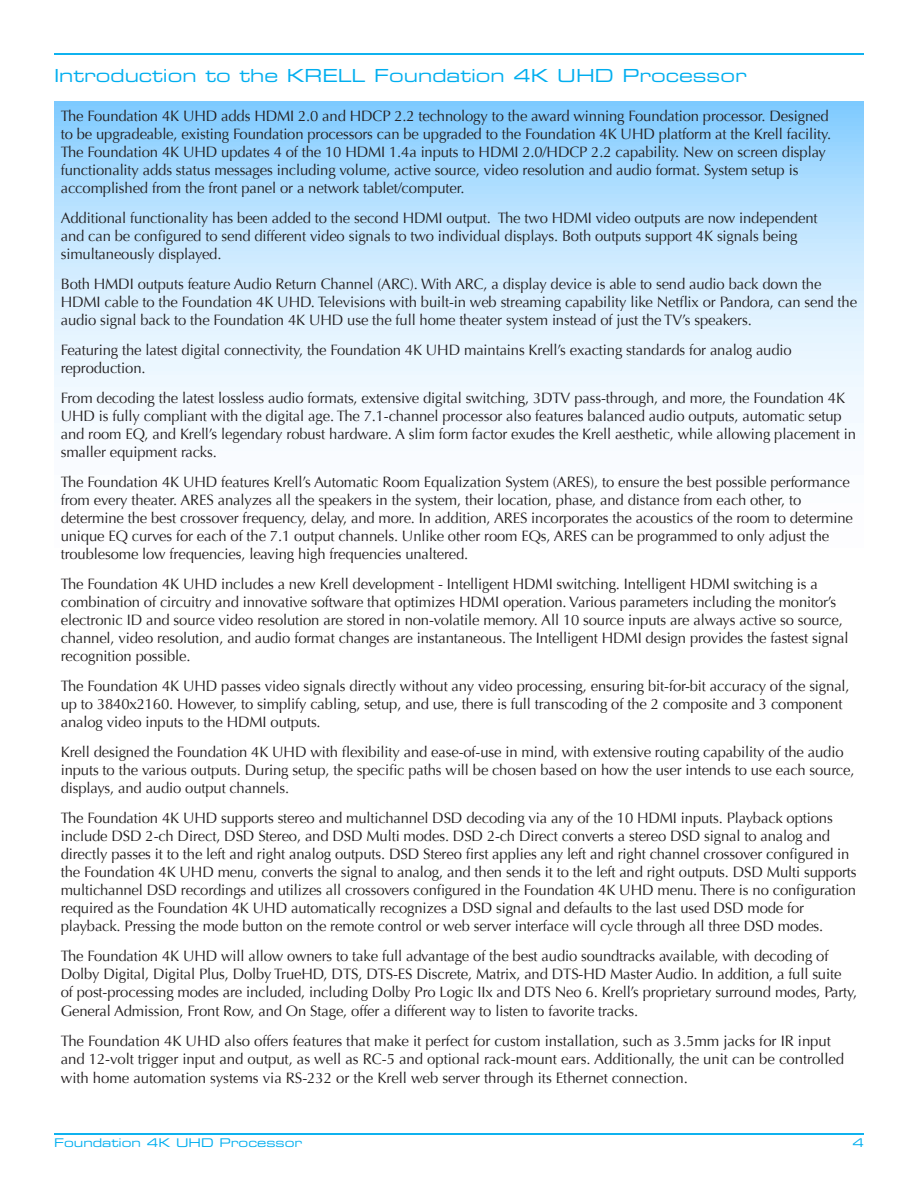
<style>
.page{position:relative;width:918px;height:1188px;background:#fff}
.page>*{position:absolute;margin:0;border:0;box-sizing:border-box;transform-origin:0 0}
.t1{font:18px "Eurostile Extended Two";color:#00aeef}
.t2{font:15px/18px "Optima";letter-spacing:-.01em;color:#231f20}
.t3{font:12px "Eurostile Extended Two";color:#00aeef}
</style>
<div class="page">
<hr style="left:54px;top:53px;width:810px;height:2px;background:#00aeef">
<hr style="left:54px;top:1133px;width:810px;height:2px;background:#00aeef">
<svg style="left:54px;top:102px;width:810px;height:321px;background:#c7e7ff"></svg>
<p class="t1" style="left:54px;top:63px;width:694px">Introduction to the KRELL Foundation 4K UHD Processor</p>
<p class="t2" style="left:61px;top:107px;width:772px">The Foundation 4K UHD adds HDMI 2.0 and HDCP 2.2 technology to the award winning Foundation processor. Designed to be upgradeable, existing Foundation processors can be upgraded to the Foundation 4K UHD platform at the Krell facility.<br>The Foundation 4K UHD updates 4 of the 10 HDMI 1.4a inputs to HDMI 2.0/HDCP 2.2 capability. New on screen display functionality adds status messages including volume, active source, video resolution and audio format. System setup is accomplished from the front panel or a network tablet/computer.</p>
<p class="t2" style="left:61px;top:209px;width:759px">Additional functionality has been added to the second HDMI output. The two HDMI video outputs are now independent and can be configured to send different video signals to two individual displays. Both outputs support 4K signals being simultaneously displayed.</p>
<p class="t2" style="left:61px;top:275px;width:798px">Both HMDI outputs feature Audio Return Channel (ARC). With ARC, a display device is able to send audio back down the<br>HDMI cable to the Foundation 4K UHD. Televisions with built-in web streaming capability like Netflix or Pandora, can send the audio signal back to the Foundation 4K UHD use the full home theater system instead of just the TV’s speakers.</p>
<p class="t2" style="left:61px;top:341px;width:733px">Featuring the latest digital connectivity, the Foundation 4K UHD maintains Krell’s exacting standards for analog audio reproduction.</p>
<p class="t2" style="left:61px;top:389px;width:797px">From decoding the latest lossless audio formats, extensive digital switching, 3DTV pass-through, and more, the Foundation 4K UHD is fully compliant with the digital age. The 7.1-channel processor also features balanced audio outputs, automatic setup and room EQ, and Krell’s legendary robust hardware. A slim form factor exudes the Krell aesthetic, while allowing placement in smaller equipment racks.</p>
<p class="t2" style="left:61px;top:473px;width:794px">The Foundation 4K UHD features Krell’s Automatic Room Equalization System (ARES), to ensure the best possible performance from every theater. ARES analyzes all the speakers in the system, their location, phase, and distance from each other, to determine the best crossover frequency, delay, and more. In addition, ARES incorporates the acoustics of the room to determine unique EQ curves for each of the 7.1 output channels. Unlike other room EQs, ARES can be programmed to only adjust the troublesome low frequencies, leaving high frequencies unaltered.</p>
<p class="t2" style="left:61px;top:575px;width:789px">The Foundation 4K UHD includes a new Krell development - Intelligent HDMI switching. Intelligent HDMI switching is a combination of circuitry and innovative software that optimizes HDMI operation. Various parameters including the monitor’s electronic ID and source video resolution are stored in non-volatile memory. All 10 source inputs are always active so source, channel, video resolution, and audio format changes are instantaneous. The Intelligent HDMI design provides the fastest signal recognition possible.</p>
<p class="t2" style="left:61px;top:677px;width:790px">The Foundation 4K UHD passes video signals directly without any video processing, ensuring bit-for-bit accuracy of the signal, up to 3840x2160. However, to simplify cabling, setup, and use, there is full transcoding of the 2 composite and 3 component analog video inputs to the HDMI outputs.</p>
<p class="t2" style="left:61px;top:743px;width:795px">Krell designed the Foundation 4K UHD with flexibility and ease-of-use in mind, with extensive routing capability of the audio inputs to the various outputs. During setup, the specific paths will be chosen based on how the user intends to use each source, displays, and audio output channels.</p>
<p class="t2" style="left:61px;top:809px;width:797px">The Foundation 4K UHD supports stereo and multichannel DSD decoding via any of the 10 HDMI inputs. Playback options include DSD 2-ch Direct, DSD Stereo, and DSD Multi modes. DSD 2-ch Direct converts a stereo DSD signal to analog and directly passes it to the left and right analog outputs. DSD Stereo first applies any left and right channel crossover configured in the Foundation 4K UHD menu, converts the signal to analog, and then sends it to the left and right outputs. DSD Multi supports multichannel DSD recordings and utilizes all crossovers configured in the Foundation 4K UHD menu. There is no configuration required as the Foundation 4K UHD automatically recognizes a DSD signal and defaults to the last used DSD mode for playback. Pressing the mode button on the remote control or web server interface will cycle through all three DSD modes.</p>
<p class="t2" style="left:61px;top:947px;width:798px">The Foundation 4K UHD will allow owners to take full advantage of the best audio soundtracks available, with decoding of Dolby Digital, Digital Plus, Dolby TrueHD, DTS, DTS-ES Discrete, Matrix, and DTS-HD Master Audio. In addition, a full suite of post-processing modes are included, including Dolby Pro Logic IIx and DTS Neo 6. Krell’s proprietary surround modes, Party, General Admission, Front Row, and On Stage, offer a different way to listen to favorite tracks.</p>
<p class="t2" style="left:61px;top:1032px;width:785px">The Foundation 4K UHD also offers features that make it perfect for custom installation, such as 3.5mm jacks for IR input and 12-volt trigger input and output, as well as RC-5 and optional rack-mount ears. Additionally, the unit can be controlled with home automation systems via RS-232 or the Krell web server through its Ethernet connection.</p>
<p class="t3" style="left:54px;top:1135px;width:250px">Foundation 4K UHD Processor</p>
<p class="t3" style="left:852px;top:1135px;width:13px">4</p>
</div>
